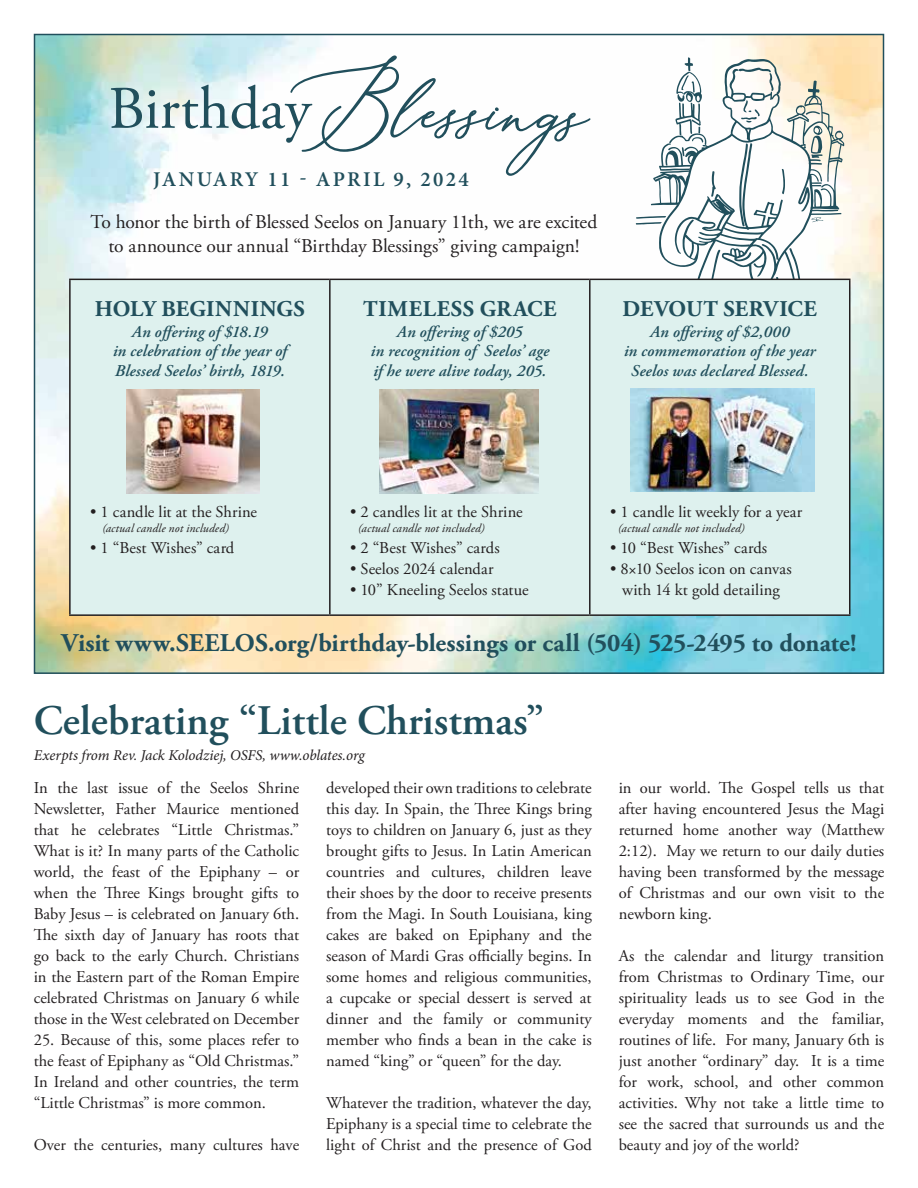
<style>
.page{position:relative;width:918px;height:1188px;background:#fff}
.page>*{position:absolute;margin:0;border:0;box-sizing:border-box;transform-origin:0 0}
.t1{font:600 42px "Adobe Garamond Pro";color:#214f5c}
.t2{font:700 25.5px "Adobe Garamond Pro";color:#214f5c}
.t3{font:700 22.5px "Adobe Garamond Pro";letter-spacing:.025em;color:#214f5c}
.t4{font:700 22.5px "Adobe Garamond Pro";letter-spacing:.005em;color:#214f5c}
.t5{font:600 21px "Minion Pro";letter-spacing:.11em;color:#214f5c}
.t6{font:19.5px/24px "Adobe Garamond Pro";color:#231f20;text-align:center}
.t7{font:16.5px/21px "Adobe Garamond Pro";color:#231f20;text-align:justify}
.t8{font:italic 600 16.5px/19.5px "Adobe Garamond Pro";letter-spacing:.005em;color:#214f5c;text-align:center}
.t9{font:italic 15px "Minion Pro";letter-spacing:-.005em;color:#231f20}
.t10{font:italic 12px "Adobe Garamond Pro";letter-spacing:.015em;color:#231f20}
</style>
<div class="page">
<img style="left:37px;top:37px;width:844px;height:634px">
<svg style="left:636px;top:57px;width:208px;height:222px"></svg>
<svg style="left:111px;top:55px;width:479px;height:121px"></svg>
<div style="left:71px;top:280px;width:778px;height:334px;background:#def1ee"></div>
<hr style="left:69px;top:279px;width:261px;height:1px;background:#231f20">
<hr style="left:69px;top:280px;width:2px;height:334px;background:#231f20">
<hr style="left:330px;top:279px;width:260px;height:1px;background:#231f20">
<hr style="left:329px;top:280px;width:2px;height:334px;background:#231f20">
<hr style="left:590px;top:279px;width:261px;height:1px;background:#231f20">
<hr style="left:589px;top:280px;width:2px;height:334px;background:#231f20">
<hr style="left:849px;top:280px;width:1px;height:334px;background:#231f20">
<hr style="left:69px;top:614px;width:261px;height:2px;background:#231f20">
<hr style="left:330px;top:614px;width:260px;height:2px;background:#231f20">
<hr style="left:590px;top:614px;width:261px;height:2px;background:#231f20">
<img style="left:126px;top:390px;width:133px;height:103px">
<img style="left:379px;top:390px;width:160px;height:103px">
<img style="left:631px;top:388px;width:184px;height:104px">
<p class="t5" style="left:153px;top:164px;width:317px">JANUARY 11 - APRIL 9, 2024</p>
<p class="t6" style="left:91px;top:210px;width:508px">To honor the birth of Blessed Seelos on January 11th, we are excited to announce our annual “Birthday Blessings” giving campaign!</p>
<h3 class="t3" style="left:95px;top:296px;width:212px">HOLY BEGINNINGS</h3>
<p class="t8" style="left:113px;top:323px;width:176px">An offering of $18.19<br>in celebration of the year of<br>Blessed Seelos’ birth, 1819.</p>
<h3 class="t3" style="left:363px;top:296px;width:195px">TIMELESS GRACE</h3>
<p class="t8" style="left:370px;top:323px;width:180px">An offering of $205<br>in recognition of Seelos’ age if he were alive today, 205.</p>
<h3 class="t4" style="left:623px;top:296px;width:196px">DEVOUT SERVICE</h3>
<p class="t8" style="left:624px;top:323px;width:194px">An offering of $2,000<br>in commemoration of the year<br>Seelos was declared Blessed.</p>
<p class="t7" style="left:610px;top:502px;width:194px">• 1 candle lit weekly for a year</p>
<p class="t10" style="left:618px;top:521px;width:128px">(actual candle not included)</p>
<p class="t7" style="left:610px;top:538px;width:159px">• 10 “Best Wishes” cards</p>
<p class="t7" style="left:610px;top:559px;width:183px;text-align:center">• 8×10 Seelos icon on canvas with 14 kt gold detailing</p>
<h2 class="t2" style="left:61px;top:628px;width:797px">Visit www.SEELOS.org/birthday-blessings or call (504) 525-2495 to donate!</h2>
<p class="t7" style="left:90px;top:502px;width:169px">• 1 candle lit at the Shrine</p>
<p class="t10" style="left:102px;top:521px;width:128px">(actual candle not included)</p>
<p class="t7" style="left:90px;top:538px;width:146px">• 1 “Best Wishes” card</p>
<p class="t7" style="left:350px;top:502px;width:174px">• 2 candles lit at the Shrine</p>
<p class="t10" style="left:358px;top:521px;width:128px">(actual candle not included)</p>
<p class="t7" style="left:350px;top:538px;width:151px">• 2 “Best Wishes” cards</p>
<p class="t7" style="left:350px;top:559px;width:145px">• Seelos 2024 calendar</p>
<p class="t7" style="left:350px;top:580px;width:180px">• 10” Kneeling Seelos statue</p>
<h1 class="t1" style="left:34px;top:697px;width:512px">Celebrating “Little Christmas”</h1>
<p class="t9" style="left:34px;top:745px;width:332px">Exerpts from Rev. Jack Kolodziej, OSFS, www.oblates.org</p>
<p class="t7" style="left:34px;top:778px;width:267px">In the last issue of the Seelos Shrine Newsletter, Father Maurice mentioned that he celebrates “Little Christmas.” What is it? In many parts of the Catholic world, the feast of the Epiphany – or when the Three Kings brought gifts to Baby Jesus – is celebrated on January 6th.<br>The sixth day of January has roots that go back to the early Church. Christians in the Eastern part of the Roman Empire celebrated Christmas on January 6 while those in the West celebrated on December</p>
<p class="t7" style="left:34px;top:1030px;width:267px">25. Because of this, some places refer to the feast of Epiphany as “Old Christmas.” In Ireland and other countries, the term “Little Christmas” is more common.</p>
<p class="t7" style="left:34px;top:1135px;width:267px">Over the centuries, many cultures have</p>
<p class="t7" style="left:326px;top:778px;width:267px">developed their own traditions to celebrate this day. In Spain, the Three Kings bring toys to children on January 6, just as they brought gifts to Jesus. In Latin American countries and cultures, children leave their shoes by the door to receive presents from the Magi. In South Louisiana, king cakes are baked on Epiphany and the season of Mardi Gras officially begins. In some homes and religious communities, a cupcake or special dessert is served at dinner and the family or community member who finds a bean in the cake is named “king” or “queen” for the day.</p>
<p class="t7" style="left:326px;top:1093px;width:267px">Whatever the tradition, whatever the day, Epiphany is a special time to celebrate the light of Christ and the presence of God</p>
<p class="t7" style="left:619px;top:778px;width:267px">in our world. The Gospel tells us that after having encountered Jesus the Magi returned home another way (Matthew 2:12). May we return to our daily duties having been transformed by the message of Christmas and our own visit to the newborn king.</p>
<p class="t7" style="left:619px;top:946px;width:267px">As the calendar and liturgy transition from Christmas to Ordinary Time, our spirituality leads us to see God in the everyday moments and the familiar, routines of life. For many, January 6th is just another “ordinary” day. It is a time for work, school, and other common activities. Why not take a little time to see the sacred that surrounds us and the beauty and joy of the world?</p>
</div>
